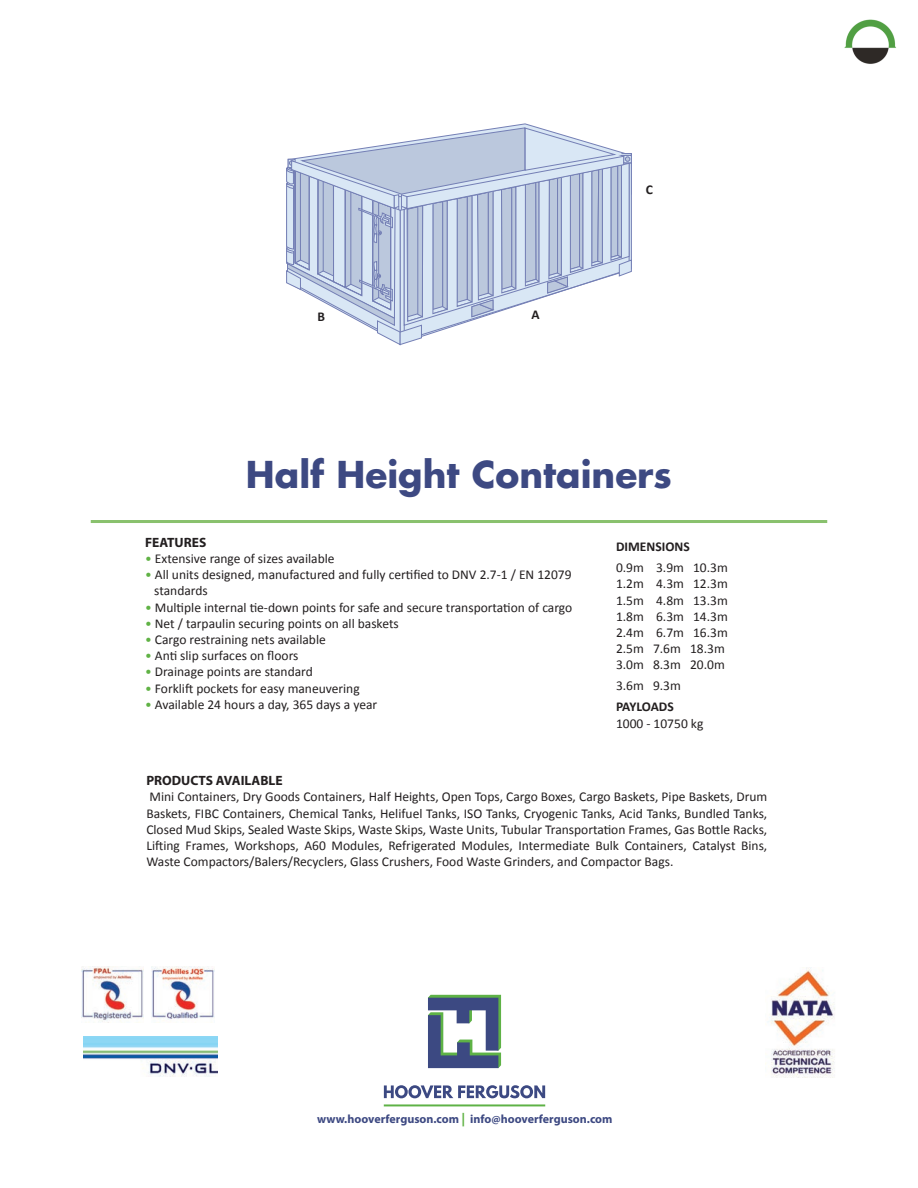
<style>
.page{position:relative;width:918px;height:1188px;background:#fff}
.page>*{position:absolute;margin:0;border:0;box-sizing:border-box;transform-origin:0 0}
.t1{font:700 36px "Futura";color:#3d4982}
.t2{font:13.5px/16.2px "Calibri";color:#231f20}
.t3{font:700 13.5px "Myriad Pro";color:#231f20}
.t4{font:700 13.5px "Calibri";color:#231f20}
.t5{font:700 12px "Myriad Pro";color:#3d4982}
.s1{color:#60b245}
.s2{font-size:13.5px;color:#60b245}
</style>
<div class="page">
<hr style="left:91px;top:520px;width:736px;height:3px;background:#89c16d">
<svg style="left:428px;top:995px;width:73px;height:73px"></svg>
<hr style="left:384px;top:1104px;width:161px;height:2px;background:#5eb246">
<svg style="left:384px;top:1085px;width:161px;height:13px"></svg>
<img style="left:152px;top:967px;width:63px;height:54px">
<img style="left:81px;top:967px;width:63px;height:55px">
<img style="left:768px;top:968px;width:67px;height:109px">
<img style="left:83px;top:1037px;width:134px;height:40px">
<svg style="left:286px;top:128px;width:346px;height:217px"></svg>
<img style="left:844px;top:19px;width:52px;height:45px">
<p class="t4" style="left:318px;top:308px;width:9px">B</p>
<p class="t4" style="left:531px;top:306px;width:10px">A</p>
<p class="t4" style="left:646px;top:181px;width:9px">C</p>
<h1 class="t1" style="left:246px;top:449px;width:428px">Half Height Containers</h1>
<p class="t3" style="left:145px;top:534px;width:63px">FEATURES</p>
<p class="t2" style="left:145px;top:551px;width:191px"><span class="s1">•</span> Extensive range of sizes available</p>
<p class="t2" style="left:154px;top:567px;width:419px;text-indent:-9px"><span class="s1">•</span> All units designed, manufactured and fully certified to DNV 2.7-1 / EN 12079 standards</p>
<p class="t2" style="left:145px;top:599px;width:429px"><span class="s1">•</span> Multiple internal tie-down points for safe and secure transportation of cargo</p>
<p class="t2" style="left:145px;top:615px;width:255px"><span class="s1">•</span> Net / tarpaulin securing points on all baskets</p>
<p class="t2" style="left:145px;top:632px;width:182px"><span class="s1">•</span> Cargo restraining nets available</p>
<p class="t2" style="left:145px;top:648px;width:155px"><span class="s1">•</span> Anti slip surfaces on floors</p>
<p class="t2" style="left:145px;top:664px;width:169px"><span class="s1">•</span> Drainage points are standard</p>
<p class="t2" style="left:145px;top:680px;width:216px"><span class="s1">•</span> Forklift pockets for easy maneuvering</p>
<p class="t2" style="left:145px;top:696px;width:234px"><span class="s1">•</span> Available 24 hours a day, 365 days a year</p>
<p class="t4" style="left:616px;top:538px;width:75px">DIMENSIONS</p>
<p class="t2" style="left:616px;top:560px;width:113px">0.9m 3.9m 10.3m<br>1.2m 4.3m 12.3m<br>1.5m 4.8m 13.3m<br>1.8m 6.3m 14.3m<br>2.4m 6.7m 16.3m<br>2.5m 7.6m 18.3m<br>3.0m 8.3m 20.0m</p>
<p class="t2" style="left:616px;top:678px;width:66px">3.6m 9.3m</p>
<p class="t4" style="left:616px;top:699px;width:59px">PAYLOADS</p>
<p class="t2" style="left:616px;top:715px;width:89px">1000 - 10750 kg</p>
<p class="t3" style="left:146px;top:772px;width:138px">PRODUCTS AVAILABLE</p>
<p class="t2" style="left:146px;top:789px;width:623px;text-align:justify">Mini Containers, Dry Goods Containers, Half Heights, Open Tops, Cargo Boxes, Cargo Baskets, Pipe Baskets, Drum Baskets, FIBC Containers, Chemical Tanks, Helifuel Tanks, ISO Tanks, Cryogenic Tanks, Acid Tanks, Bundled Tanks, Closed Mud Skips, Sealed Waste Skips, Waste Skips, Waste Units, Tubular Transportation Frames, Gas Bottle Racks, Lifting Frames, Workshops, A60 Modules, Refrigerated Modules, Intermediate Bulk Containers, Catalyst Bins, Waste Compactors/Balers/Recyclers, Glass Crushers, Food Waste Grinders, and Compactor Bags.</p>
<p class="t5" style="left:317px;top:1111px;width:297px">www.hooverferguson.com <span class="s2">|</span> info@hooverferguson.com</p>
</div>
